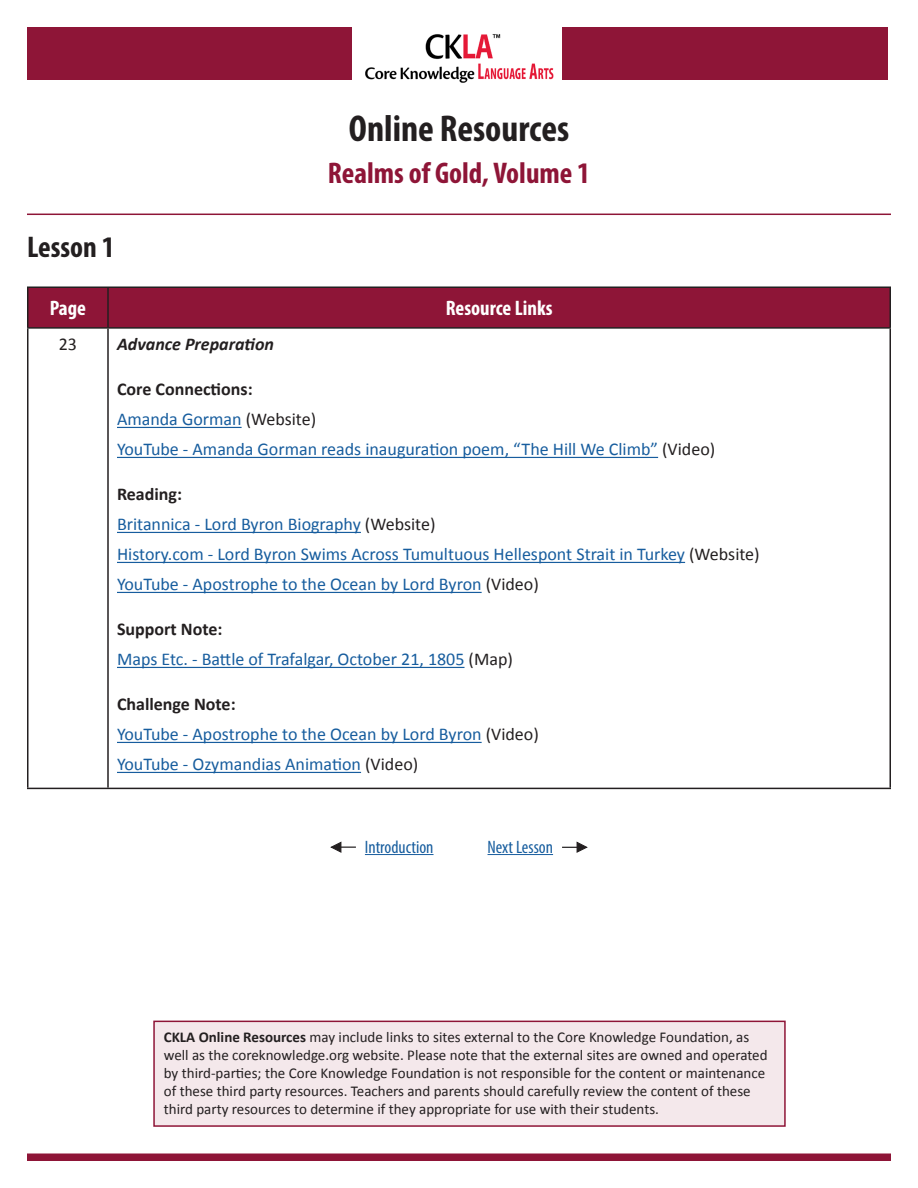
<style>
.page{position:relative;width:918px;height:1188px;background:#fff}
.page>*{position:absolute;margin:0;border:0;box-sizing:border-box;transform-origin:0 0}
.t1{font:700 condensed 37.5px "Myriad Pro";color:#231f20}
.t2{font:700 condensed 30px "Myriad Pro";color:#8e1537}
.t3{font:700 condensed 30px "Myriad Pro";color:#231f20}
.Table_Header{font:700 condensed 21px "Myriad Pro";color:#fff}
.Table_Text{font:18px "Calibri";color:#175d9e}
.Table_Text_Header{font:700 18px "Calibri";color:#231f20}
.t4{font:condensed 18px "Myriad Pro";color:#175d9e}
.Table_Text_Header-2{font:italic 700 18px "Calibri";color:#231f20}
.Table_Page_Number{font:18px "Calibri";color:#231f20}
.t5{font:15px/18px "Calibri";color:#231f20}
.s1{color:#231f20}
.s2{font-weight:700}
</style>
<div class="page">
<div style="left:27px;top:27px;width:326px;height:52px;background:#8e1537"></div>
<img style="left:365px;top:34px;width:198px;height:49px">
<div style="left:562px;top:27px;width:326px;height:52px;background:#8e1537"></div>
<div style="left:154px;top:1021px;width:631px;height:105px;background:#f4e8eb"></div>
<div style="left:153px;top:1021px;width:633px;height:106px;border:2px solid #8e1537"></div>
<div style="left:27px;top:1154px;width:864px;height:7px;background:#8e1537"></div>
<hr style="left:27px;top:214px;width:864px;height:1px;background:#8e1537">
<hr style="left:365px;top:854px;width:69px;height:1px;background:#175d9e">
<hr style="left:488px;top:854px;width:65px;height:1px;background:#175d9e">
<div style="left:28px;top:288px;width:862px;height:39px;background:#8e1537"></div>
<hr style="left:27px;top:286px;width:81px;height:2px;background:#231f20">
<hr style="left:27px;top:288px;width:1px;height:39px;background:#231f20">
<hr style="left:108px;top:286px;width:783px;height:2px;background:#231f20">
<hr style="left:107px;top:288px;width:2px;height:39px;background:#231f20">
<hr style="left:890px;top:288px;width:1px;height:39px;background:#231f20">
<hr style="left:27px;top:327px;width:81px;height:2px;background:#231f20">
<hr style="left:27px;top:329px;width:1px;height:459px;background:#231f20">
<hr style="left:108px;top:327px;width:783px;height:2px;background:#231f20">
<hr style="left:107px;top:329px;width:2px;height:459px;background:#231f20">
<hr style="left:890px;top:329px;width:1px;height:459px;background:#231f20">
<hr style="left:27px;top:788px;width:81px;height:1px;background:#231f20">
<hr style="left:108px;top:788px;width:783px;height:1px;background:#231f20">
<hr style="left:117px;top:427px;width:125px;height:1px;background:#175d9e">
<hr style="left:117px;top:457px;width:541px;height:1px;background:#175d9e">
<hr style="left:117px;top:532px;width:244px;height:1px;background:#175d9e">
<hr style="left:117px;top:562px;width:568px;height:1px;background:#175d9e">
<hr style="left:117px;top:592px;width:365px;height:1px;background:#175d9e">
<hr style="left:117px;top:667px;width:348px;height:1px;background:#175d9e">
<hr style="left:117px;top:742px;width:365px;height:1px;background:#175d9e">
<hr style="left:117px;top:772px;width:244px;height:1px;background:#175d9e">
<svg style="left:330px;top:841px;width:26px;height:12px"></svg>
<svg style="left:562px;top:841px;width:26px;height:12px"></svg>
<p class="t3" style="left:27px;top:228px;width:89px">Lesson 1</p>
<h1 class="t1" style="left:349px;top:105px;width:222px">Online Resources</h1>
<h2 class="t2" style="left:328px;top:154px;width:264px">Realms of Gold, Volume 1</h2>
<p class="Table_Header" style="left:50px;top:295px;width:38px">Page</p>
<p class="Table_Header" style="left:446px;top:295px;width:108px">Resource Links</p>
<p class="Table_Page_Number" style="left:59px;top:332px;width:20px">23</p>
<p class="Table_Text_Header-2" style="left:117px;top:332px;width:159px">Advance Preparation</p>
<p class="Table_Text_Header" style="left:117px;top:377px;width:137px">Core Connections:</p>
<p class="Table_Text" style="left:117px;top:407px;width:201px">Amanda Gorman <span class="s1">(Website)</span></p>
<p class="Table_Text" style="left:117px;top:437px;width:600px">YouTube - Amanda Gorman reads inauguration poem, “The Hill We Climb” <span class="s1">(Video)</span></p>
<p class="Table_Text_Header" style="left:117px;top:482px;width:67px">Reading:</p>
<p class="Table_Text" style="left:117px;top:512px;width:320px">Britannica - Lord Byron Biography <span class="s1">(Website)</span></p>
<p class="Table_Text" style="left:117px;top:542px;width:644px">History.com - Lord Byron Swims Across Tumultuous Hellespont Strait in Turkey <span class="s1">(Website)</span></p>
<p class="Table_Text" style="left:117px;top:572px;width:423px">YouTube - Apostrophe to the Ocean by Lord Byron <span class="s1">(Video)</span></p>
<p class="Table_Text_Header" style="left:117px;top:617px;width:107px">Support Note:</p>
<p class="Table_Text" style="left:117px;top:647px;width:397px">Maps Etc. - Battle of Trafalgar, October 21, 1805 <span class="s1">(Map)</span></p>
<p class="Table_Text_Header" style="left:117px;top:692px;width:120px">Challenge Note:</p>
<p class="Table_Text" style="left:117px;top:722px;width:423px">YouTube - Apostrophe to the Ocean by Lord Byron <span class="s1">(Video)</span></p>
<p class="Table_Text" style="left:117px;top:752px;width:303px">YouTube - Ozymandias Animation <span class="s1">(Video)</span></p>
<p class="t4" style="left:365px;top:836px;width:70px">Introduction</p>
<p class="t4" style="left:488px;top:836px;width:67px">Next Lesson</p>
<p class="t5" style="left:164px;top:1028px;width:605px"><span class="s2">CKLA Online Resources</span> may include links to sites external to the Core Knowledge Foundation, as well as the coreknowledge.org website. Please note that the external sites are owned and operated by third-parties; the Core Knowledge Foundation is not responsible for the content or maintenance of these third party resources. Teachers and parents should carefully review the content of these third party resources to determine if they appropriate for use with their students.</p>
</div>
